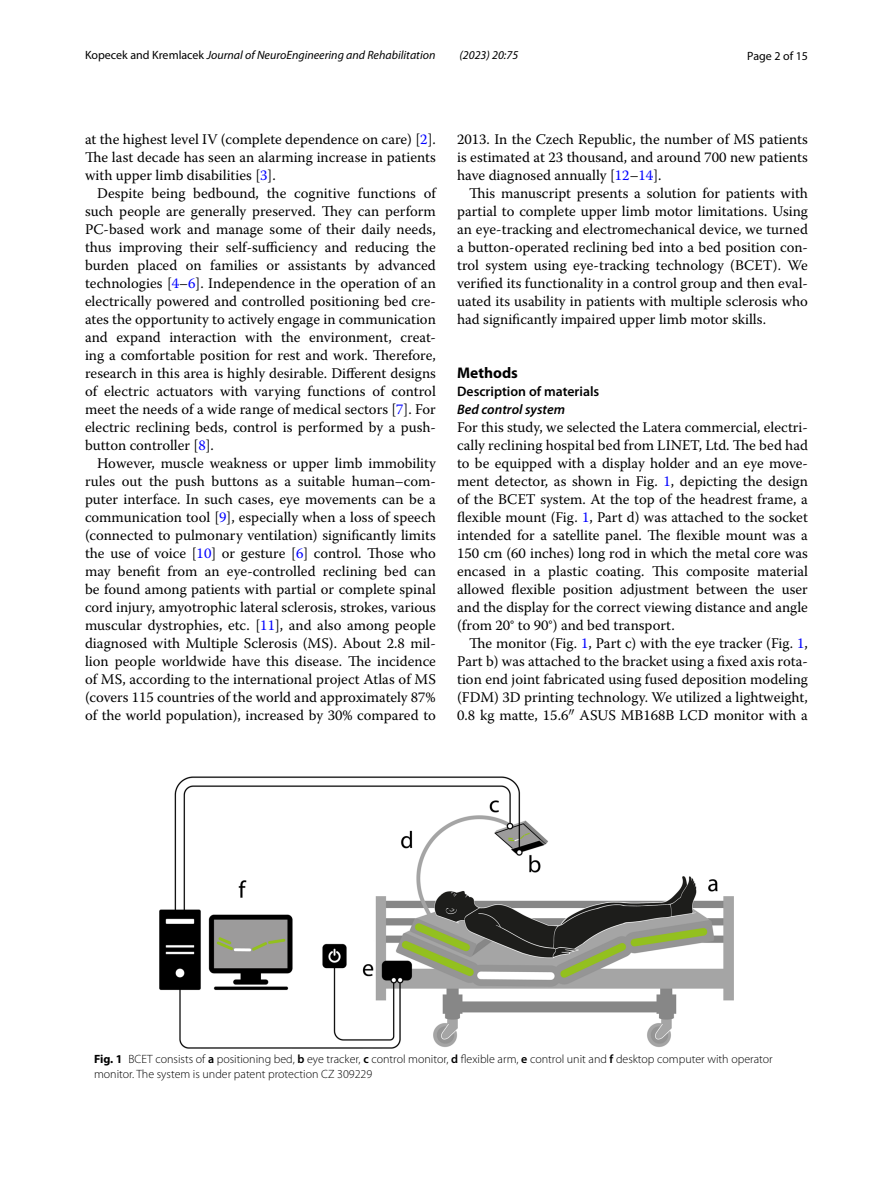
<style>
.page{position:relative;width:893px;height:1187px;background:#fff}
.page>*{position:absolute;margin:0;border:0;box-sizing:border-box;transform-origin:0 0}
.t1{font:700 15.45px "Myriad Pro";color:#000}
.t2{font:14.7px/18px "Warnock Pro";color:#000;text-align:justify}
.t3{font:600 13.8px "Myriad Pro";color:#000}
.t4{font:italic 600 13.8px "Myriad Pro";color:#000}
.t5{font:300 12px/15px "Myriad Pro";color:#000}
.t6{font:italic 12px "Myriad Pro";color:#000}
.t7{font:12px "Myriad Pro";color:#000}
.s1{font-style:normal}
.s2{color:#00f}
.s3{font-weight:700}
.s4{font-weight:600}
</style>
<div class="page">
<img style="left:159px;top:776px;width:574px;height:271px">
<p class="t6" style="left:85px;top:48px;width:352px"><span class="s1">Kopecek and Kremlacek</span> Journal of NeuroEngineering and Rehabilitation</p>
<p class="t6" style="left:459px;top:48px;width:60px">(2023) 20:75</p>
<p class="t7" style="left:747px;top:48px;width:62px">Page 2 of 15</p>
<p class="t2" style="left:85px;top:130px;width:352px">at the highest level IV (complete dependence on care) [<span class="s2">2</span>].<br>The last decade has seen an alarming increase in patients with upper limb disabilities [<span class="s2">3</span>].</p>
<p class="t2" style="left:85px;top:184px;width:352px;text-indent:12px">Despite being bedbound, the cognitive functions of such people are generally preserved. They can perform PC-based work and manage some of their daily needs, thus improving their self-sufficiency and reducing the burden placed on families or assistants by advanced technologies [<span class="s2">4</span>–<span class="s2">6</span>]. Independence in the operation of an electrically powered and controlled positioning bed cre&shy;ates the opportunity to actively engage in communication and expand interaction with the environment, creat&shy;ing a comfortable position for rest and work. Therefore, research in this area is highly desirable. Different designs of electric actuators with varying functions of control meet the needs of a wide range of medical sectors [<span class="s2">7</span>]. For electric reclining beds, control is performed by a push&shy;button controller [<span class="s2">8</span>].</p>
<p class="t2" style="left:85px;top:454px;width:352px;text-indent:12px">However, muscle weakness or upper limb immobility rules out the push buttons as a suitable human–com&shy;puter interface. In such cases, eye movements can be a communication tool [<span class="s2">9</span>], especially when a loss of speech (connected to pulmonary ventilation) significantly limits the use of voice [<span class="s2">10</span>] or gesture [<span class="s2">6</span>] control. Those who may benefit from an eye-controlled reclining bed can be found among patients with partial or complete spinal cord injury, amyotrophic lateral sclerosis, strokes, various muscular dystrophies, etc. [<span class="s2">11</span>], and also among people diagnosed with Multiple Sclerosis (MS). About 2.8 mil&shy;lion people worldwide have this disease. The incidence of MS, according to the international project Atlas of MS (covers 115 countries of the world and approximately 87% of the world population), increased by 30% compared to</p>
<p class="t2" style="left:457px;top:130px;width:352px">2013. In the Czech Republic, the number of MS patients is estimated at 23 thousand, and around 700 new patients have diagnosed annually [<span class="s2">12</span>–<span class="s2">14</span>].</p>
<p class="t2" style="left:457px;top:184px;width:352px;text-indent:12px">This manuscript presents a solution for patients with partial to complete upper limb motor limitations. Using an eye-tracking and electromechanical device, we turned a button-operated reclining bed into a bed position con&shy;trol system using eye-tracking technology (BCET). We verified its functionality in a control group and then eval&shy;uated its usability in patients with multiple sclerosis who had significantly impaired upper limb motor skills.</p>
<p class="t1" style="left:457px;top:362px;width:62px">Methods</p>
<p class="t3" style="left:457px;top:382px;width:144px">Description of materials</p>
<p class="t4" style="left:457px;top:400px;width:109px">Bed control system</p>
<p class="t2" style="left:457px;top:418px;width:352px">For this study, we selected the Latera commercial, electri&shy;cally reclining hospital bed from LINET, Ltd. The bed had to be equipped with a display holder and an eye move&shy;ment detector, as shown in Fig. <span class="s2">1</span>, depicting the design of the BCET system. At the top of the headrest frame, a flexible mount (Fig. <span class="s2">1</span>, Part d) was attached to the socket intended for a satellite panel. The flexible mount was a 150 cm (60 inches) long rod in which the metal core was encased in a plastic coating. This composite material allowed flexible position adjustment between the user and the display for the correct viewing distance and angle (from 20° to 90°) and bed transport.</p>
<p class="t2" style="left:457px;top:634px;width:352px;text-indent:12px">The monitor (Fig. <span class="s2">1</span>, Part c) with the eye tracker (Fig. <span class="s2">1</span>, Part b) was attached to the bracket using a fixed axis rota&shy;tion end joint fabricated using fused deposition modeling (FDM) 3D printing technology. We utilized a lightweight, 0.8 kg matte, 15.6 ASUS MB168B LCD monitor with a</p>
<p class="t5" style="left:94px;top:1051px;width:680px"><span class="s3">Fig. 1</span> BCET consists of <span class="s4">a</span> positioning bed, <span class="s4">b</span> eye tracker, <span class="s4">c</span> control monitor, <span class="s4">d</span> flexible arm, <span class="s4">e</span> control unit and <span class="s4">f</span> desktop computer with operator monitor. The system is under patent protection CZ 309229</p>
</div>
